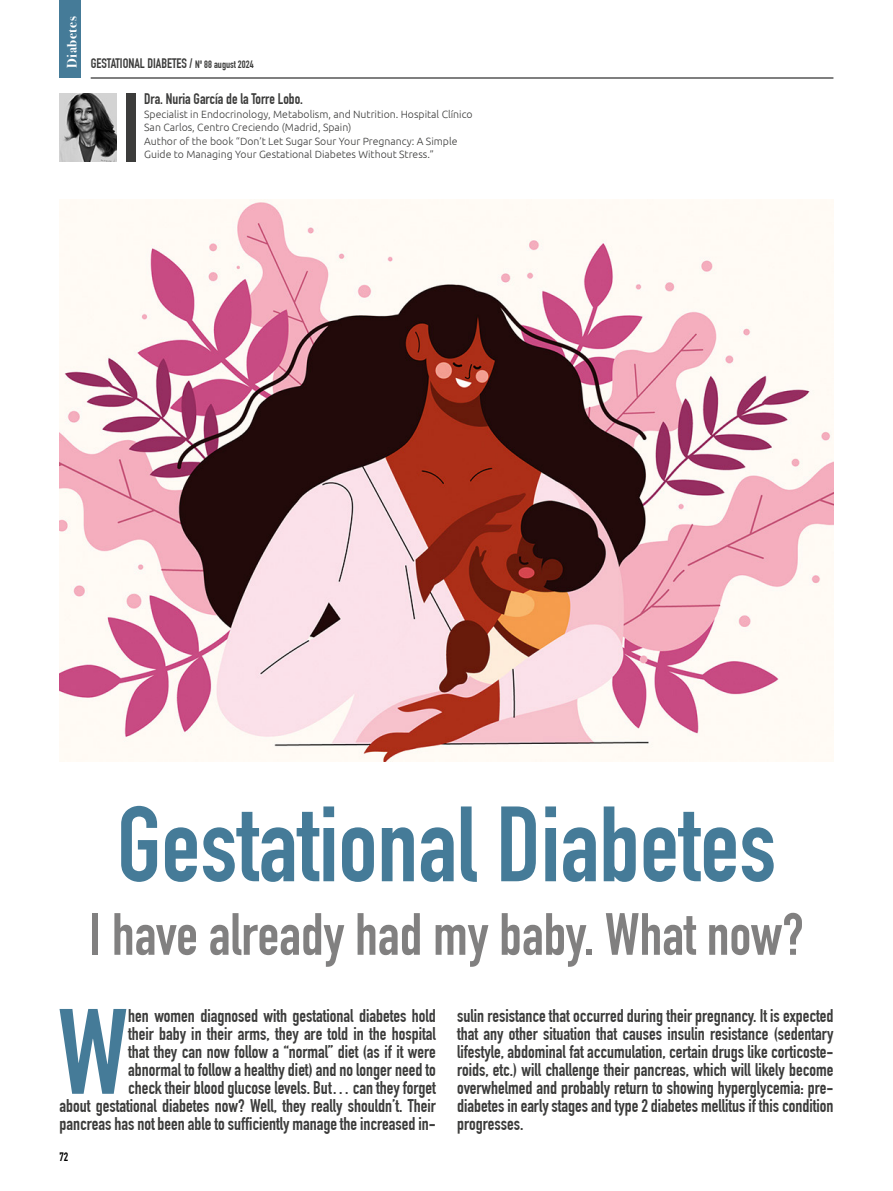
<style>
.page{position:relative;width:893px;height:1191px;background:#fff}
.page>*{position:absolute;margin:0;border:0;box-sizing:border-box;transform-origin:0 0}
.t1{font:119.1px "DIN Engschrift Std";color:#457b98}
.t2{font:105px "DIN Engschrift Std";color:#457b98}
.t3{font:58.5px "DIN Engschrift Std";color:#818080}
.t4{font:18px/18px "DIN Engschrift Std";color:#3c3c3b;text-align:right}
.t5{font:15px "DIN Engschrift Std";color:#3c3c3b}
.t6{font:13.5px "DIN Engschrift Std";color:#3c3c3b}
.t7{font:700 13.5px "Bodoni Svty Two ITCTT";letter-spacing:.04em;color:#fff}
.t8{font:12px "DIN Engschrift Std";color:#000}
.t9{font:300 10.5px/13.5px "Ubuntu";color:#3c3c3b}
.s1{font-size:10.5px}
</style>
<div class="page">
<hr style="left:91px;top:78px;width:742px;height:1px;background:#000">
<div style="left:60px;top:0;width:21px;height:78px;background:#457b98"></div>
<img style="left:60px;top:94px;width:57px;height:68px">
<div style="left:126px;top:94px;width:9px;height:68px;background:#3c3c3b"></div>
<img style="left:60px;top:200px;width:773px;height:561px">
<p class="t7" style="left:61px;top:68px;width:53px;rotate:-90deg">Diabetes</p>
<p class="t6" style="left:91px;top:55px;width:164px">GESTATIONAL DIABETES / <span class="s1">Nº 88 august 2024</span></p>
<p class="t5" style="left:144px;top:90px;width:160px">Dra. Nuria García de la Torre Lobo.</p>
<p class="t9" style="left:144px;top:107px;width:330px">Specialist in Endocrinology, Metabolism, and Nutrition. Hospital Clínico San Carlos, Centro Creciendo (Madrid, Spain)<br>Author of the book “Don’t Let Sugar Sour Your Pregnancy: A Simple Guide to Managing Your Gestational Diabetes Without Stress.”</p>
<h2 class="t2" style="left:117px;top:783px;width:661px">Gestational Diabetes</h2>
<h3 class="t3" style="left:89px;top:900px;width:716px">I have already had my baby. What now?</h3>
<p class="t4" style="left:60px;top:1006px;width:378px">hen women diagnosed with gestational diabetes hold<br>their baby in their arms, they are told in the hospital<br>that they can now follow a “normal” diet (as if it were<br>abnormal to follow a healthy diet) and no longer need to<br>check their blood glucose levels. But… can they forget<br>about gestational diabetes now? Well, they really shouldn’t. Their pancreas has not been able to sufficiently manage the increased in-</p>
<p class="t4" style="left:457px;top:1006px;width:378px;text-align:justify">sulin resistance that occurred during their pregnancy. It is expected that any other situation that causes insulin resistance (sedentary lifestyle, abdominal fat accumulation, certain drugs like corticoste&shy;roids, etc.) will challenge their pancreas, which will likely become overwhelmed and probably return to showing hyperglycemia: pre&shy;diabetes in early stages and type 2 diabetes mellitus if this condition progresses.</p>
<h1 class="t1" style="left:58px;top:982px;width:72px">W</h1>
<p class="t8" style="left:60px;top:1149px;width:10px">72</p>
</div>
